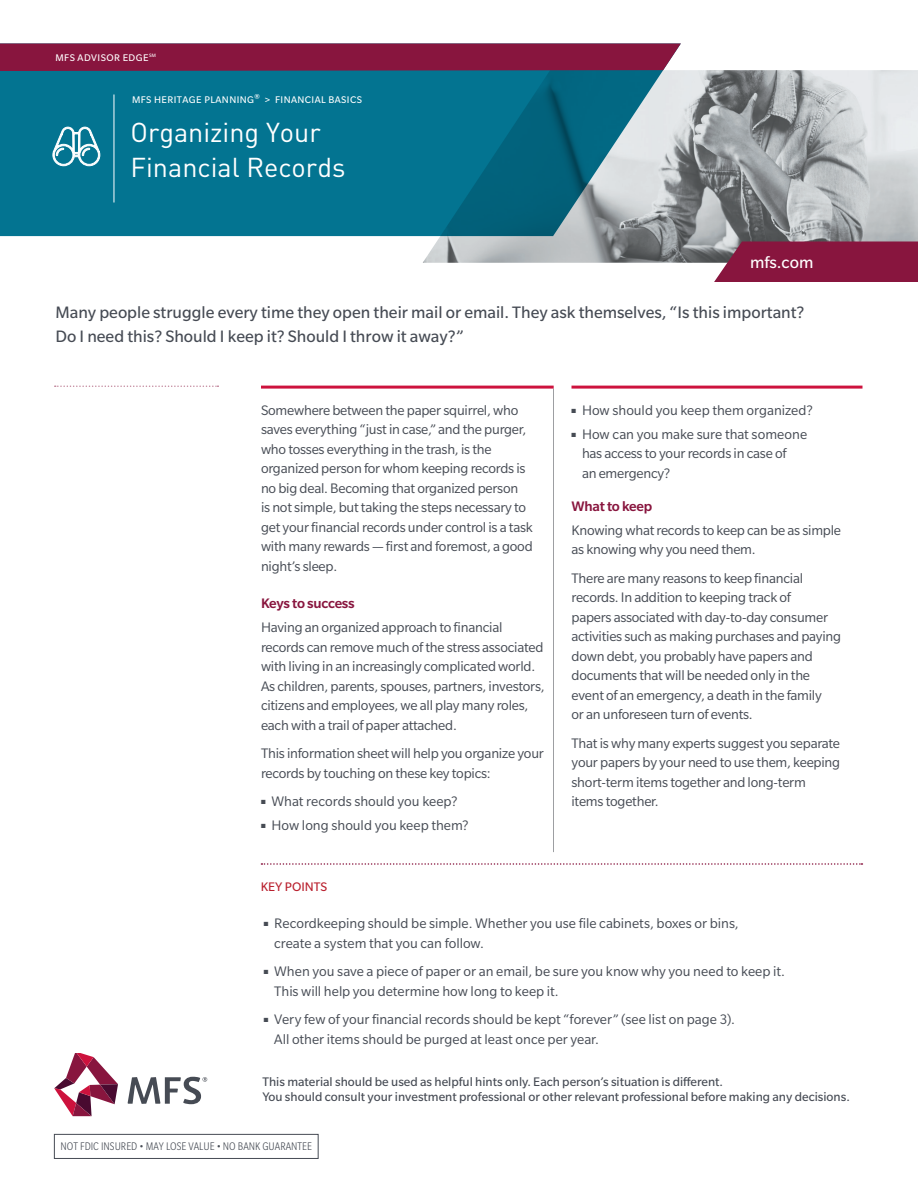
<style>
.page{position:relative;width:918px;height:1188px;background:#fff}
.page>*{position:absolute;margin:0;border:0;box-sizing:border-box;transform-origin:0 0}
.large_header{font:27px "DINOT";color:#fff}
.Opening_copy{font:18px/24px "Slate Std";color:#464b54}
.large_header-2{font:18px "Slate Std";color:#fff}
.Body_copy_10_13{font:15px/19.5px "Slate Std";letter-spacing:-.015em;color:#464b54}
.Subhead_1{font:500 15px "Slate Std";letter-spacing:-.015em;color:#88153e}
.body_copy{font:13.5px/15px "Slate Std";color:#464b54}
.Section_subhead{font:13.5px "Slate Std";color:#b9202e}
.t1{font:300 condensed 12px "Slate Std";color:#464b54}
.small_header{font:10.5px "Slate Std";letter-spacing:.04em;color:#fff}
</style>
<div class="page">
<hr style="left:553px;top:389px;width:1px;height:463px;background:#9d9fa2">
<hr style="left:261px;top:386px;width:293px;height:3px;background:#cd123d">
<hr style="left:572px;top:386px;width:290px;height:3px;background:#cd123d">
<svg style="left:261px;top:863px;width:601px;height:2px"></svg>
<svg style="left:55px;top:386px;width:163px;height:1px"></svg>
<img style="left:423px;top:70px;width:495px;height:193px">
<svg style="left:54px;top:1053px;width:64px;height:63px"></svg>
<svg style="left:128px;top:1077px;width:79px;height:27px"></svg>
<svg style="left:0;top:71px;width:681px;height:165px;background:#187a93"></svg>
<svg style="left:714px;top:242px;width:204px;height:40px;background:#8a1f45"></svg>
<svg style="left:0;top:43px;width:681px;height:28px;background:#871c44"></svg>
<hr style="left:114px;top:94px;width:1px;height:108px;background:#fff">
<div style="left:54px;top:1134px;width:265px;height:25px;border:1px solid #464b54"></div>
<svg style="left:52px;top:127px;width:48px;height:39px"></svg>
<p class="small_header" style="left:56px;top:52px;width:102px">MFS ADVISOR EDGE<sup>SM</sup></p>
<p class="small_header" style="left:132px;top:95px;width:232px">MFS HERITAGE PLANNING<sup>®</sup> &gt; FINANCIAL BASICS</p>
<p class="large_header" style="left:130px;top:116px;width:192px">Organizing Your</p>
<p class="large_header" style="left:130px;top:150px;width:216px">Financial Records</p>
<p class="large_header-2" style="left:750px;top:253px;width:65px">mfs.com</p>
<p class="Opening_copy" style="left:56px;top:300px;width:750px">Many people struggle every time they open their mail or email. They ask themselves, “Is this important?<br>Do I need this? Should I keep it? Should I throw it away?”</p>
<p class="Body_copy_10_13" style="left:261px;top:400px;width:273px">Somewhere between the paper squirrel, who saves everything “just in case,” and the purger, who tosses everything in the trash, is the organized person for whom keeping records is no big deal. Becoming that organized person<br>is not simple, but taking the steps necessary to get your financial records under control is a task with many rewards — first and foremost, a good night’s sleep.</p>
<p class="Subhead_1" style="left:261px;top:596px;width:95px">Keys to success</p>
<p class="Body_copy_10_13" style="left:261px;top:618px;width:285px">Having an organized approach to financial records can remove much of the stress associated with living in an increasingly complicated world.<br>As children, parents, spouses, partners, investors, citizens and employees, we all play many roles, each with a trail of paper attached.</p>
<p class="Body_copy_10_13" style="left:261px;top:744px;width:284px">This information sheet will help you organize your records by touching on these key topics:</p>
<p class="Body_copy_10_13" style="left:261px;top:792px;width:198px">■ What records should you keep?</p>
<p class="Body_copy_10_13" style="left:261px;top:816px;width:209px">■ How long should you keep them?</p>
<p class="Body_copy_10_13" style="left:572px;top:400px;width:243px">■ How should you keep them organized?</p>
<p class="Body_copy_10_13" style="left:582px;top:424px;width:227px;text-indent:-10px">■ How can you make sure that someone has access to your records in case of<br>an emergency?</p>
<p class="Subhead_1" style="left:572px;top:498px;width:82px">What to keep</p>
<p class="Body_copy_10_13" style="left:572px;top:520px;width:271px">Knowing what records to keep can be as simple as knowing why you need them.</p>
<p class="Body_copy_10_13" style="left:572px;top:568px;width:271px">There are many reasons to keep financial records. In addition to keeping track of<br>papers associated with day-to-day consumer activities such as making purchases and paying down debt, you probably have papers and documents that will be needed only in the event of an emergency, a death in the family<br>or an unforeseen turn of events.</p>
<p class="Body_copy_10_13" style="left:572px;top:733px;width:270px">That is why many experts suggest you separate your papers by your need to use them, keeping short-term items together and long-term items together.</p>
<p class="Section_subhead" style="left:261px;top:880px;width:68px">KEY POINTS</p>
<p class="Body_copy_10_13" style="left:274px;top:914px;width:466px;text-indent:-10px">■ Recordkeeping should be simple. Whether you use file cabinets, boxes or bins, create a system that you can follow.</p>
<p class="Body_copy_10_13" style="left:274px;top:962px;width:512px;text-indent:-10px">■ When you save a piece of paper or an email, be sure you know why you need to keep it.<br>This will help you determine how long to keep it.</p>
<p class="Body_copy_10_13" style="left:274px;top:1010px;width:462px;text-indent:-10px">■ Very few of your financial records should be kept “forever” (see list on page 3).<br>All other items should be purged at least once per year.</p>
<p class="body_copy" style="left:262px;top:1074px;width:589px">This material should be used as helpful hints only. Each person’s situation is different.<br>You should consult your investment professional or other relevant professional before making any decisions.</p>
<p class="t1" style="left:61px;top:1140px;width:253px">NOT FDIC INSURED • MAY LOSE VALUE • NO BANK GUARANTEE</p>
</div>
